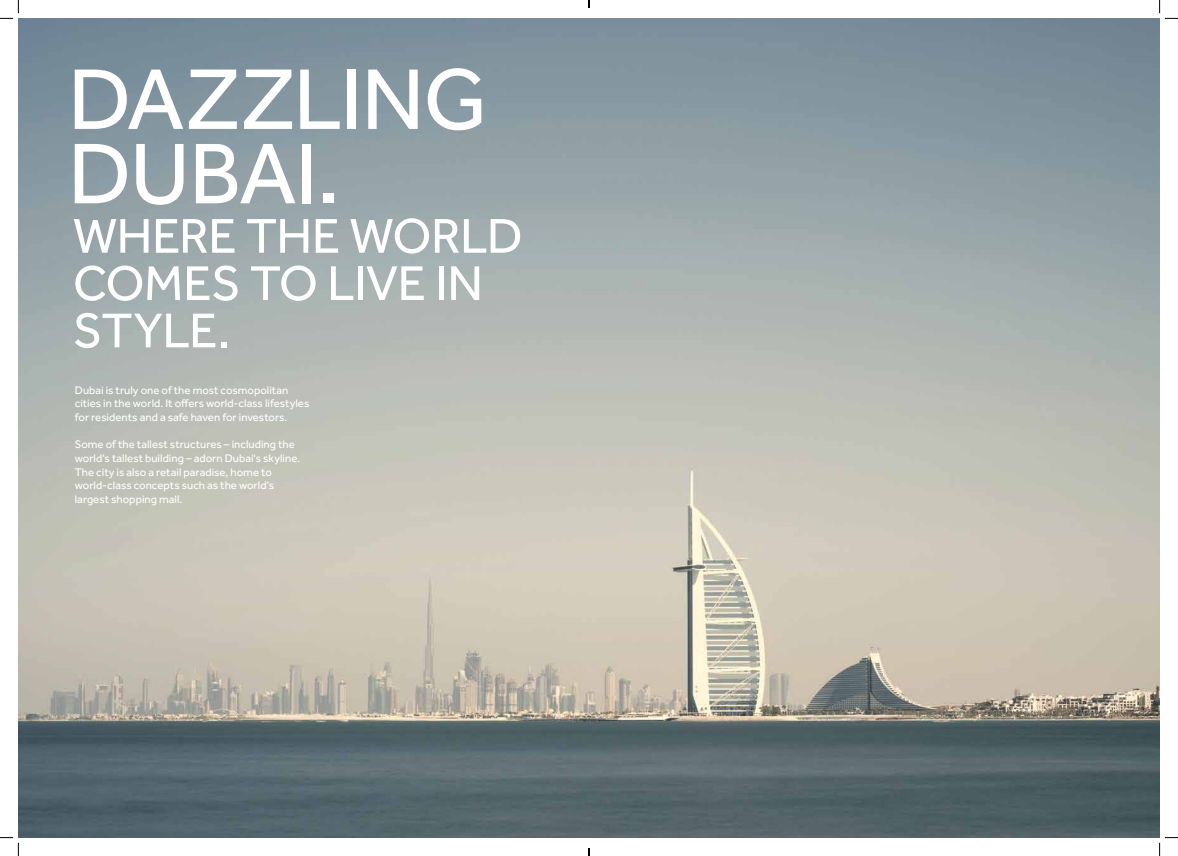
<style>
.page{position:relative;width:1178px;height:856px;background:#fff}
.page>*{position:absolute;margin:0;border:0;box-sizing:border-box;transform-origin:0 0}
.t1{font:88.9px/74.4px "Effra";letter-spacing:-.02em;color:#fff}
.t2{font:50.4px/47.2px "Effra";letter-spacing:-.015em;color:#fff}
.t3{font:11.38px/13.7px "Effra";color:#fff}
</style>
<div class="page">
<img style="left:18px;top:18px;width:1141px;height:819px">
<svg style="left:0;top:0;width:19px;height:19px"></svg>
<svg style="left:0;top:836px;width:19px;height:19px"></svg>
<svg style="left:1159px;top:0;width:19px;height:19px"></svg>
<svg style="left:1159px;top:836px;width:19px;height:19px"></svg>
<svg style="left:588px;top:0;width:2px;height:8px"></svg>
<svg style="left:588px;top:848px;width:2px;height:7px"></svg>
<h1 class="t1" style="left:68px;top:61px;width:421px">DAZZLING<br>DUBAI.</h1>
<h2 class="t2" style="left:73px;top:211px;width:451px">WHERE THE WORLD<br>COMES TO LIVE IN<br>STYLE.</h2>
<p class="t3" style="left:75px;top:382px;width:236px">Dubai is truly one of the most cosmopolitan cities in the world. It offers world-class lifestyles for residents and a safe haven for investors.</p>
<p class="t3" style="left:75px;top:437px;width:227px">Some of the tallest structures – including the world's tallest building – adorn Dubai's skyline.<br>The city is also a retail paradise, home to world-class concepts such as the world's largest shopping mall.</p>
</div>
